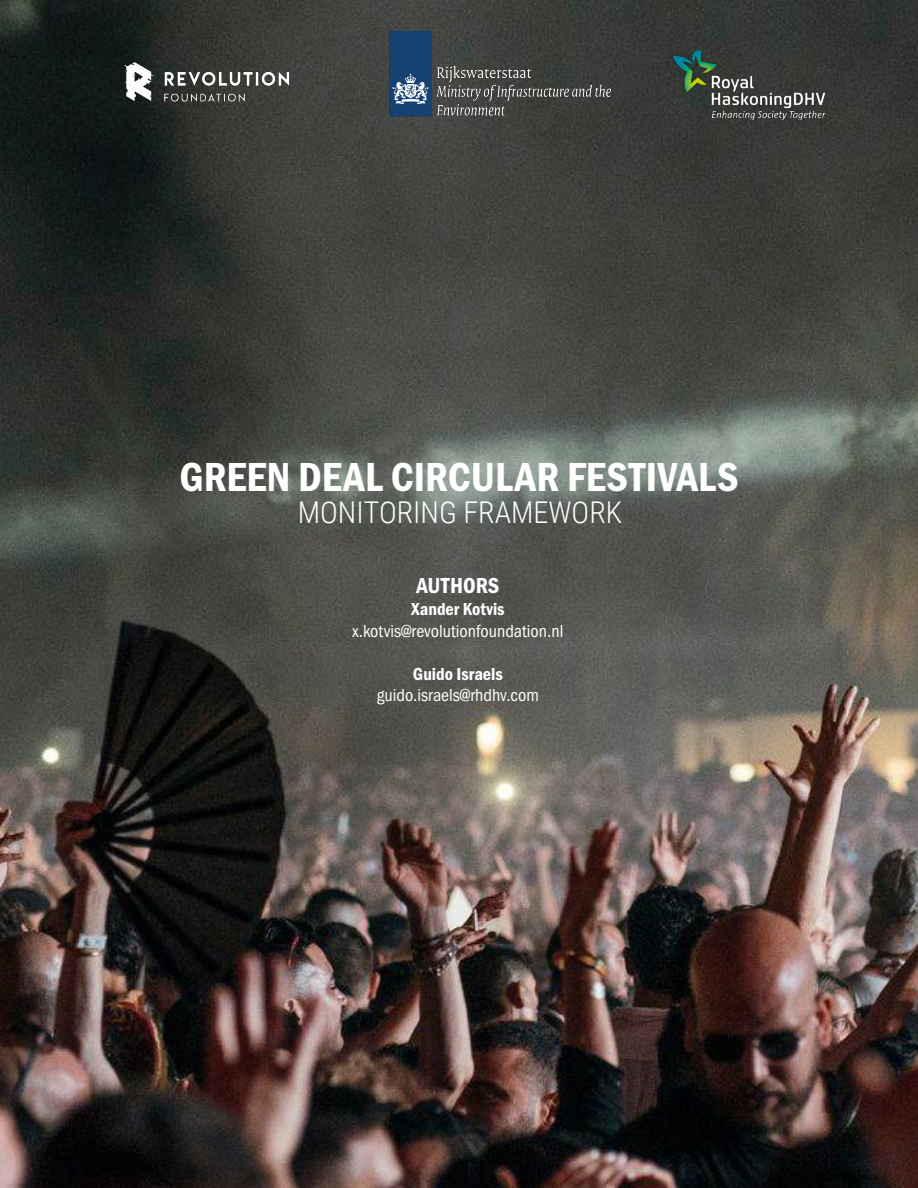
<style>
.page{position:relative;width:918px;height:1188px;background:#fff}
.page>*{position:absolute;margin:0;border:0;box-sizing:border-box;transform-origin:0 0}
.t1{font:42px "Franklin Gothic URW Con Dem";color:#fff}
.t2{font:300 30px "Roboto Condensed";color:#fff}
.t3{font:22.5px "Franklin Gothic URW Con Dem";color:#fff}
.t4{font:18px "Franklin Gothic URW Cond";color:#fff}
.t5{font:18px "Franklin Gothic URW Con Dem";color:#fff}
</style>
<div class="page">
<img style="left:0;top:0;width:918px;height:1188px">
<img style="left:122px;top:59px;width:169px;height:45px">
<img style="left:673px;top:50px;width:152px;height:70px">
<img style="left:425px;top:64px;width:212px;height:77px">
<img style="left:369px;top:31px;width:66px;height:96px">
<p class="t1" style="left:179px;top:448px;width:561px">GREEN DEAL CIRCULAR FESTIVALS</p>
<p class="t2" style="left:298px;top:491px;width:326px">MONITORING FRAMEWORK</p>
<p class="t3" style="left:416px;top:571px;width:85px">AUTHORS</p>
<p class="t5" style="left:411px;top:597px;width:95px">Xander Kotvis</p>
<p class="t4" style="left:352px;top:618px;width:212px">x.kotvis@revolutionfoundation.nl</p>
<p class="t5" style="left:413px;top:662px;width:91px">Guido Israels</p>
<p class="t4" style="left:377px;top:682px;width:164px">guido.israels@rhdhv.com</p>
</div>
